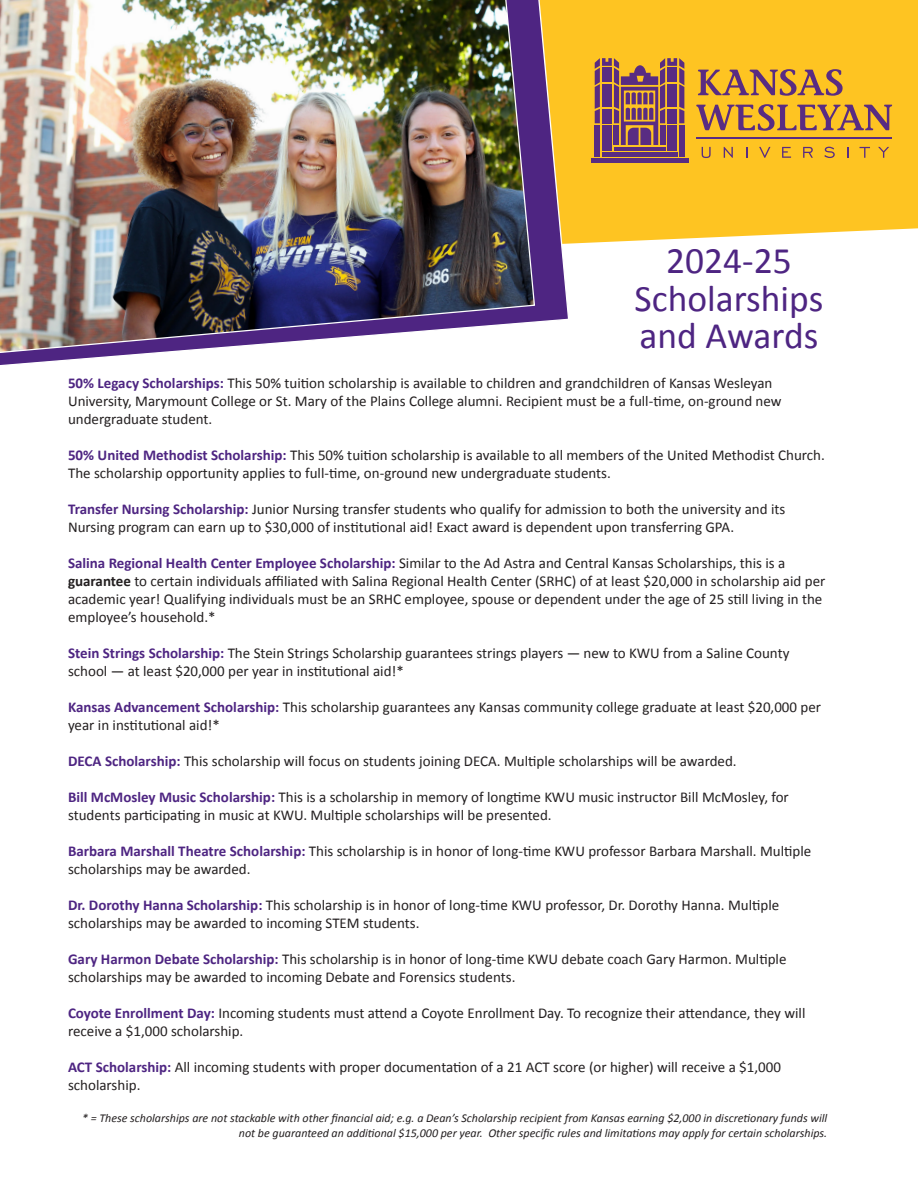
<style>
.page{position:relative;width:918px;height:1188px;background:#fff}
.page>*{position:absolute;margin:0;border:0;box-sizing:border-box;transform-origin:0 0}
.t1{font:37.5px/37.5px "Calibri";color:#4e2582;text-align:center}
.t2{font:15px/18px "Calibri";color:#231f20}
.t3{font:italic 12px/15px "Calibri";color:#231f20;text-align:right}
.s1{font-weight:700;color:#4e2582}
.s2{font-weight:700}
</style>
<div class="page">
<div style="left:570px;top:0;width:348px;height:244px;background:#fec422"></div>
<hr style="left:591px;top:158px;width:97px;height:4px;background:#592c82">
<div style="left:602px;top:152px;width:75px;height:5px;background:#592c82"></div>
<div style="left:595px;top:125px;width:5px;height:32px;background:#592c82"></div>
<div style="left:602px;top:125px;width:10px;height:26px;background:#592c82"></div>
<div style="left:679px;top:125px;width:5px;height:32px;background:#592c82"></div>
<div style="left:667px;top:125px;width:10px;height:26px;background:#592c82"></div>
<hr style="left:614px;top:147px;width:51px;height:4px;background:#592c82">
<svg style="left:595px;top:58px;width:89px;height:87px"></svg>
<svg style="left:698px;top:69px;width:145px;height:27px"></svg>
<svg style="left:696px;top:104px;width:196px;height:27px"></svg>
<svg style="left:702px;top:147px;width:9px;height:11px"></svg>
<svg style="left:724px;top:147px;width:9px;height:11px"></svg>
<svg style="left:746px;top:147px;width:2px;height:11px"></svg>
<svg style="left:759px;top:147px;width:11px;height:11px"></svg>
<svg style="left:782px;top:147px;width:9px;height:11px"></svg>
<svg style="left:803px;top:147px;width:10px;height:11px"></svg>
<svg style="left:824px;top:147px;width:11px;height:11px"></svg>
<svg style="left:847px;top:147px;width:2px;height:11px"></svg>
<svg style="left:860px;top:147px;width:10px;height:11px"></svg>
<svg style="left:878px;top:147px;width:11px;height:11px"></svg>
<hr style="left:696px;top:137px;width:196px;height:2px;background:#592c82">
<svg style="left:0;top:0;width:570px;height:365px"></svg>
<img style="left:0;top:0;width:536px;height:355px">
<p class="t1" style="left:635px;top:242px;width:190px">2024-25<br>Scholarships</p>
<p class="t1" style="left:640px;top:317px;width:180px">and Awards</p>
<p class="t2" style="left:68px;top:374px;width:715px"><span class="s1">50% Legacy Scholarships:</span> This 50% tuition scholarship is available to children and grandchildren of Kansas Wesleyan<br>University, Marymount College or St. Mary of the Plains College alumni. Recipient must be a full-time, on-ground new undergraduate student.</p>
<p class="t2" style="left:68px;top:446px;width:758px"><span class="s1">50% United Methodist Scholarship:</span> This 50% tuition scholarship is available to all members of the United Methodist Church.<br>The scholarship opportunity applies to full-time, on-ground new undergraduate students.</p>
<p class="t2" style="left:68px;top:500px;width:719px"><span class="s1">Transfer Nursing Scholarship:</span> Junior Nursing transfer students who qualify for admission to both the university and its<br>Nursing program can earn up to $30,000 of institutional aid! Exact award is dependent upon transferring GPA.</p>
<p class="t2" style="left:68px;top:554px;width:759px"><span class="s1">Salina Regional Health Center Employee Scholarship:</span> Similar to the Ad Astra and Central Kansas Scholarships, this is a <span class="s2">guarantee</span> to certain individuals affiliated with Salina Regional Health Center (SRHC) of at least $20,000 in scholarship aid per academic year! Qualifying individuals must be an SRHC employee, spouse or dependent under the age of 25 still living in the employee’s household.*</p>
<p class="t2" style="left:68px;top:644px;width:723px"><span class="s1">Stein Strings Scholarship:</span> The Stein Strings Scholarship guarantees strings players — new to KWU from a Saline County school — at least $20,000 per year in institutional aid!*</p>
<p class="t2" style="left:68px;top:698px;width:755px"><span class="s1">Kansas Advancement Scholarship:</span> This scholarship guarantees any Kansas community college graduate at least $20,000 per year in institutional aid!*</p>
<p class="t2" style="left:68px;top:752px;width:670px"><span class="s1">DECA Scholarship:</span> This scholarship will focus on students joining DECA. Multiple scholarships will be awarded.</p>
<p class="t2" style="left:68px;top:788px;width:722px"><span class="s1">Bill McMosley Music Scholarship:</span> This is a scholarship in memory of longtime KWU music instructor Bill McMosley, for students participating in music at KWU. Multiple scholarships will be presented.</p>
<p class="t2" style="left:68px;top:842px;width:745px"><span class="s1">Barbara Marshall Theatre Scholarship:</span> This scholarship is in honor of long-time KWU professor Barbara Marshall. Multiple scholarships may be awarded.</p>
<p class="t2" style="left:68px;top:896px;width:713px"><span class="s1">Dr. Dorothy Hanna Scholarship:</span> This scholarship is in honor of long-time KWU professor, Dr. Dorothy Hanna. Multiple scholarships may be awarded to incoming STEM students.</p>
<p class="t2" style="left:68px;top:950px;width:720px"><span class="s1">Gary Harmon Debate Scholarship:</span> This scholarship is in honor of long-time KWU debate coach Gary Harmon. Multiple scholarships may be awarded to incoming Debate and Forensics students.</p>
<p class="t2" style="left:68px;top:1004px;width:739px"><span class="s1">Coyote Enrollment Day:</span> Incoming students must attend a Coyote Enrollment Day. To recognize their attendance, they will receive a $1,000 scholarship.</p>
<p class="t2" style="left:68px;top:1058px;width:714px"><span class="s1">ACT Scholarship:</span> All incoming students with proper documentation of a 21 ACT score (or higher) will receive a $1,000 scholarship.</p>
<p class="t3" style="left:82px;top:1110px;width:747px">* = These scholarships are not stackable with other financial aid; e.g. a Dean’s Scholarship recipient from Kansas earning $2,000 in discretionary funds will not be guaranteed an additional $15,000 per year. Other specific rules and limitations may apply for certain scholarships.</p>
</div>
